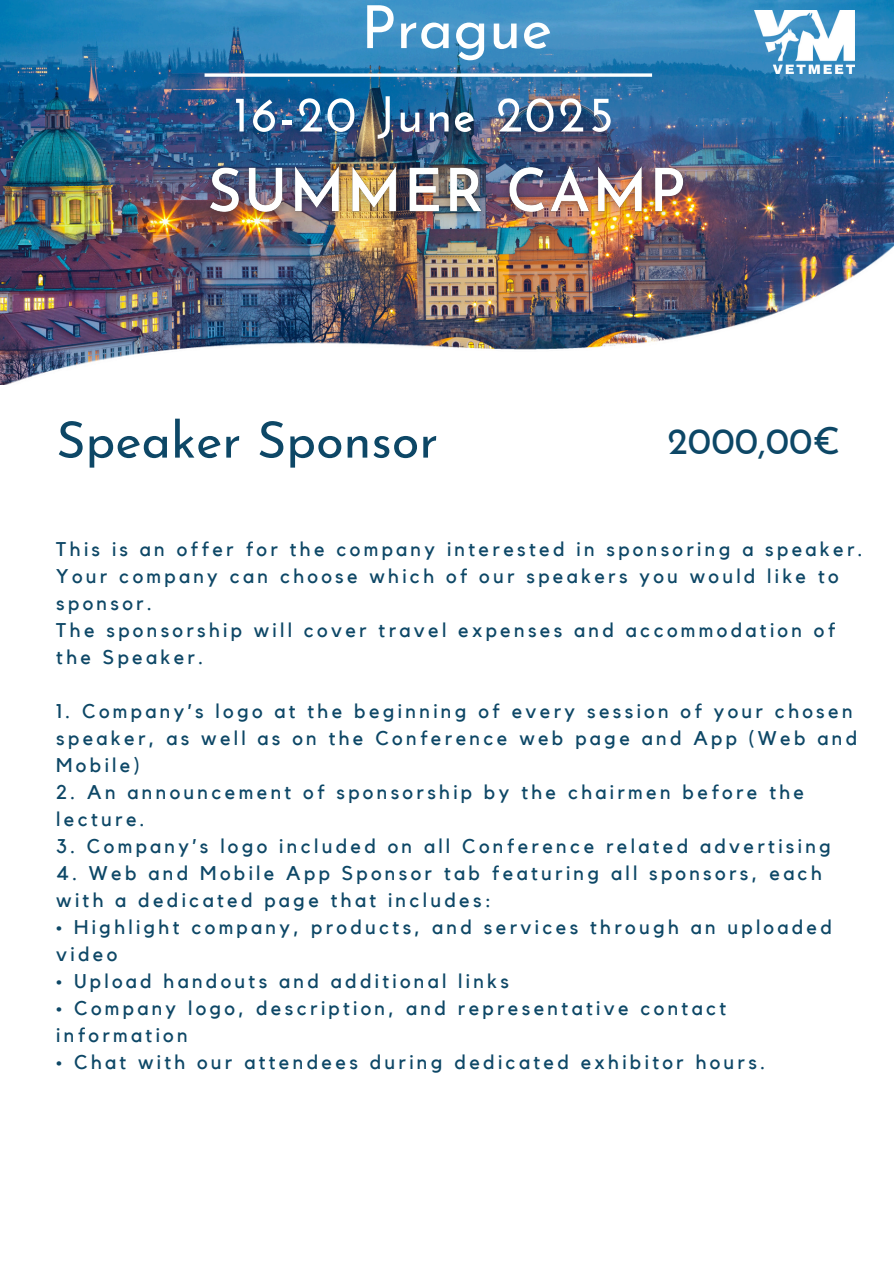
<style>
.page{position:relative;width:894px;height:1264px;background:#fff}
.page>*{position:absolute;margin:0;border:0;box-sizing:border-box;transform-origin:0 0}
.t1{font:59.25px "Josefin Sans";color:#feffff}
.t2{font:700 50.4px "Josefin Sans";letter-spacing:.05em;color:#fff}
.t3{font:50.25px "Josefin Sans";color:#0d4766}
.t4{font:37.5px "Josefin Sans";color:#0d4766}
.t5{font:19.8px/27px "Kollektif";letter-spacing:.17em;color:#0d4766}
</style>
<div class="page">
<img style="left:0;top:0;width:893px;height:224px">
<img style="left:0;top:224px;width:893px;height:161px">
<svg style="left:204px;top:73px;width:448px;height:4px"></svg>
<img style="left:754px;top:10px;width:100px;height:63px">
<img style="left:195px;top:152px;width:504px;height:78px">
<p class="t1" style="left:361px;top:4px;width:192px">Prague</p>
<p class="t2" style="left:234px;top:94px;width:381px">16-20 June 2025</p>
<p class="t3" style="left:56px;top:420px;width:383px">Speaker Sponsor</p>
<p class="t4" style="left:667px;top:426px;width:175px">2000,00€</p>
<h4 class="t5" style="left:56px;top:536px;width:807px">This is an offer for the company interested in sponsoring a speaker.<br>Your company can choose which of our speakers you would like to sponsor.</h4>
<h5 class="t5" style="left:56px;top:617px;width:780px">The sponsorship will cover travel expenses and accommodation of the Speaker.</h5>
<p class="t5" style="left:56px;top:698px;width:802px">1. Company’s logo at the beginning of every session of your chosen speaker, as well as on the Conference web page and App (Web and<br>Mobile)</p>
<p class="t5" style="left:56px;top:779px;width:749px">2. An announcement of sponsorship by the chairmen before the lecture.</p>
<p class="t5" style="left:56px;top:833px;width:776px">3. Company’s logo included on all Conference related advertising</p>
<p class="t5" style="left:56px;top:860px;width:766px">4. Web and Mobile App Sponsor tab featuring all sponsors, each with a dedicated page that includes:</p>
<p class="t5" style="left:56px;top:914px;width:777px">• Highlight company, products, and services through an uploaded video</p>
<p class="t5" style="left:56px;top:968px;width:454px">• Upload handouts and additional links</p>
<p class="t5" style="left:56px;top:995px;width:671px">• Company logo, description, and representative contact information</p>
<p class="t5" style="left:56px;top:1049px;width:710px">• Chat with our attendees during dedicated exhibitor hours.</p>
</div>
